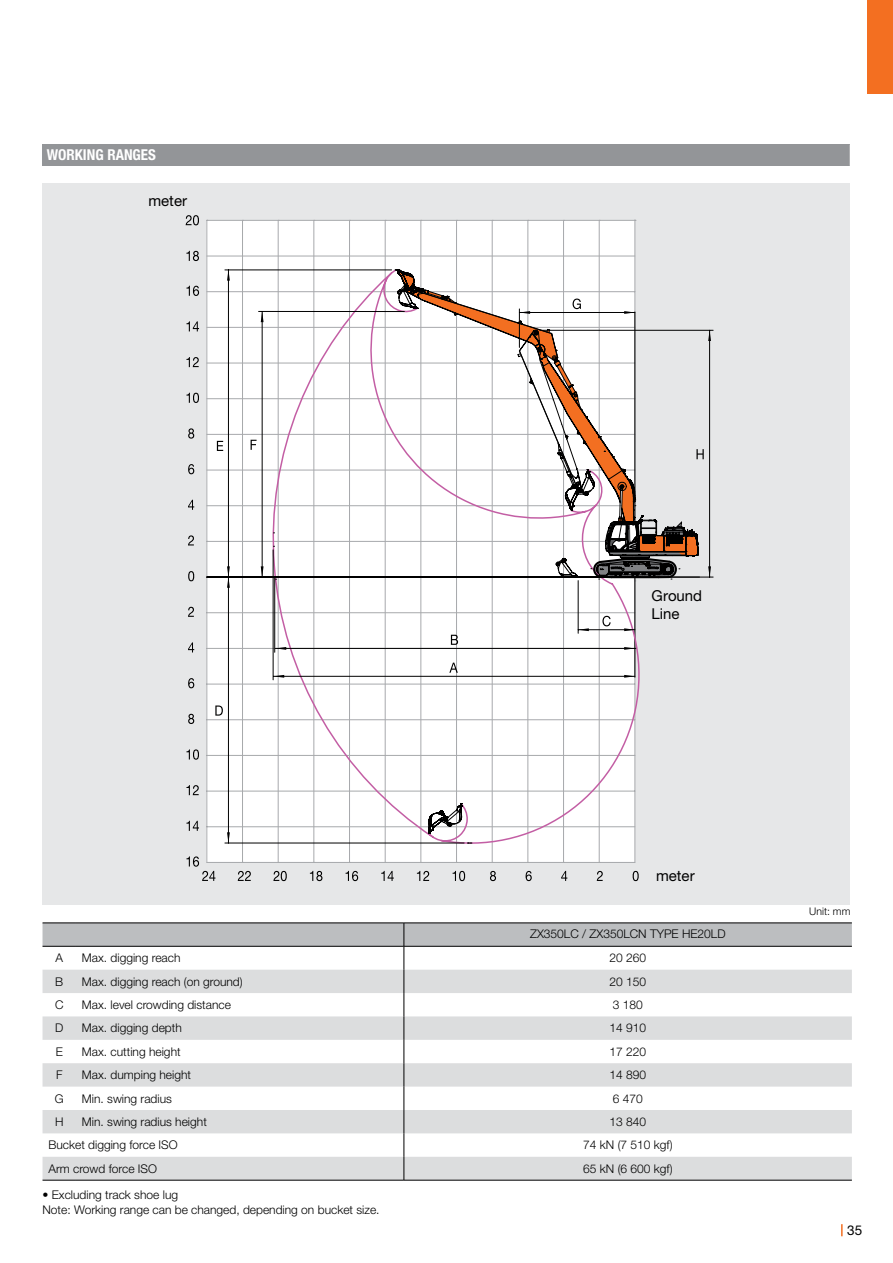
<style>
.page{position:relative;width:893px;height:1263px;background:#fff}
.page>*{position:absolute;margin:0;border:0;box-sizing:border-box;transform-origin:0 0}
.t1{font:15px/18px "Helvetica Neue LT Pro";color:#000}
.t2{font:700 condensed 15px "Helvetica Neue LT Pro";color:#fff}
.t3{font:13.5px "Helvetica Neue LT Pro";color:#000}
.t4{font:300 12px/15px "Helvetica Neue LT Pro";color:#000}
.t5{font:300 10.5px "Helvetica Neue LT Pro";color:#000}
</style>
<div class="page">
<div style="left:867px;top:0;width:26px;height:94px;background:#f36f21"></div>
<svg style="left:841px;top:1224px;width:2px;height:12px"></svg>
<div style="left:43px;top:183px;width:807px;height:721px;background:#e6e7e8"></div>
<hr style="left:540px;top:330px;width:173px;height:1px;background:#000">
<hr style="left:612px;top:577px;width:101px;height:1px;background:#000">
<svg style="left:186px;top:215px;width:525px;height:666px"></svg>
<div style="left:43px;top:145px;width:807px;height:21px;background:#939598"></div>
<hr style="left:43px;top:1180px;width:33px;height:1px;background:#000">
<hr style="left:76px;top:1180px;width:328px;height:1px;background:#000">
<hr style="left:404px;top:1180px;width:448px;height:1px;background:#000">
<svg style="left:43px;top:923px;width:809px;height:257px"></svg>
<p class="t2" style="left:47px;top:145px;width:111px">WORKING RANGES</p>
<p class="t1" style="left:148px;top:192px;width:40px">meter</p>
<p class="t1" style="left:652px;top:586px;width:52px">Ground<br>Line</p>
<p class="t1" style="left:656px;top:866px;width:40px">meter</p>
<p class="t4" style="left:530px;top:926px;width:197px">ZX350LC / ZX350LCN TYPE HE20LD</p>
<p class="t4" style="left:55px;top:950px;width:9px">A</p>
<p class="t4" style="left:82px;top:950px;width:100px">Max. digging reach</p>
<p class="t4" style="left:610px;top:950px;width:38px">20 260</p>
<p class="t4" style="left:55px;top:974px;width:10px">B</p>
<p class="t4" style="left:82px;top:974px;width:162px">Max. digging reach (on ground)</p>
<p class="t4" style="left:610px;top:974px;width:38px">20 150</p>
<p class="t4" style="left:55px;top:997px;width:10px">C</p>
<p class="t4" style="left:82px;top:997px;width:150px">Max. level crowding distance</p>
<p class="t4" style="left:613px;top:997px;width:32px">3 180</p>
<p class="t4" style="left:55px;top:1020px;width:10px">D</p>
<p class="t4" style="left:82px;top:1020px;width:101px">Max. digging depth</p>
<p class="t4" style="left:610px;top:1020px;width:38px">14 910</p>
<p class="t4" style="left:56px;top:1044px;width:9px">E</p>
<p class="t4" style="left:82px;top:1044px;width:100px">Max. cutting height</p>
<p class="t4" style="left:610px;top:1044px;width:38px">17 220</p>
<p class="t4" style="left:56px;top:1067px;width:8px">F</p>
<p class="t4" style="left:82px;top:1067px;width:111px">Max. dumping height</p>
<p class="t4" style="left:610px;top:1067px;width:38px">14 890</p>
<p class="t4" style="left:55px;top:1090px;width:10px">G</p>
<p class="t4" style="left:82px;top:1090px;width:91px">Min. swing radius</p>
<p class="t4" style="left:613px;top:1090px;width:32px">6 470</p>
<p class="t4" style="left:55px;top:1114px;width:10px">H</p>
<p class="t4" style="left:82px;top:1114px;width:126px">Min. swing radius height</p>
<p class="t4" style="left:610px;top:1114px;width:38px">13 840</p>
<p class="t4" style="left:49px;top:1137px;width:131px">Bucket digging force ISO</p>
<p class="t4" style="left:583px;top:1137px;width:91px">74 kN (7 510 kgf)</p>
<p class="t4" style="left:49px;top:1161px;width:110px">Arm crowd force ISO</p>
<p class="t4" style="left:583px;top:1161px;width:91px">65 kN (6 600 kgf)</p>
<p class="t4" style="left:43px;top:1187px;width:339px">• Excluding track shoe lug<br>Note: Working range can be changed, depending on bucket size.</p>
<p class="t5" style="left:809px;top:905px;width:43px">Unit: mm</p>
<p class="t3" style="left:847px;top:1222px;width:17px">35</p>
</div>
